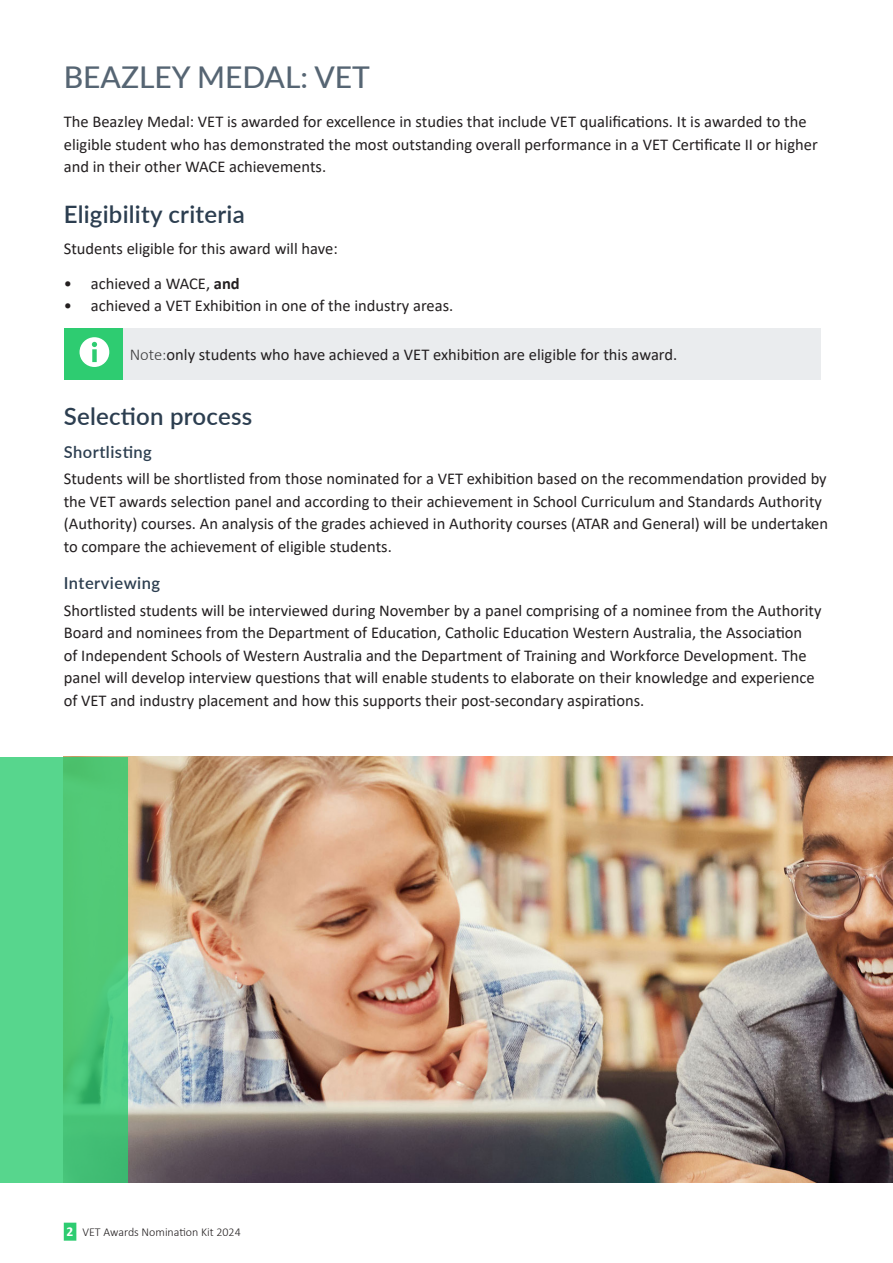
<style>
.page{position:relative;width:893px;height:1263px;background:#fff}
.page>*{position:absolute;margin:0;border:0;box-sizing:border-box;transform-origin:0 0}
.Heading_1{font:500 30px "Lato";color:#566573}
.Heading_2{font:600 24px "Lato";letter-spacing:.01em;color:#2c3e50}
.Body_text{font:16.5px/22.5px "Calibri";color:#231f20}
.Heading_3{font:600 16.5px "Lato";letter-spacing:.03em;color:#2c3e50}
.t1{font:300 12px "Calibri";color:#231f20}
.s1{font-weight:700}
.s2{font-weight:300;color:#3e3e3f}
.s3{font-weight:700;font-size:13.5px;color:#fff}
</style>
<div class="page">
<div style="left:64px;top:328px;width:59px;height:51px;background:#2ecc71"></div>
<div style="left:123px;top:328px;width:698px;height:51px;background:#eaecee"></div>
<svg style="left:80px;top:337px;width:29px;height:30px"></svg>
<img style="left:128px;top:757px;width:765px;height:426px">
<svg style="left:0;top:757px;width:128px;height:426px;background:#51ce81"></svg>
<div style="left:64px;top:1223px;width:12px;height:18px;background:#2ecc71"></div>
<h1 class="Heading_1" style="left:64px;top:55px;width:308px">BEAZLEY MEDAL: VET</h1>
<p class="Body_text" style="left:64px;top:110px;width:755px">The Beazley Medal: VET is awarded for excellence in studies that include VET qualifications. It is awarded to the eligible student who has demonstrated the most outstanding overall performance in a VET Certificate II or higher and in their other WACE achievements.</p>
<h2 class="Heading_2" style="left:64px;top:196px;width:182px">Eligibility criteria</h2>
<p class="Body_text" style="left:64px;top:236px;width:275px">Students eligible for this award will have:</p>
<p class="Body_text" style="left:64px;top:272px;width:177px">• achieved a WACE, <span class="s1">and</span></p>
<p class="Body_text" style="left:64px;top:294px;width:391px">• achieved a VET Exhibition in one of the industry areas.</p>
<p class="Body_text" style="left:130px;top:343px;width:549px"><span class="s2">Note:</span>only students who have achieved a VET exhibition are eligible for this award.</p>
<h2 class="Heading_2" style="left:64px;top:399px;width:190px">Selection process</h2>
<h3 class="Heading_3" style="left:64px;top:440px;width:90px">Shortlisting</h3>
<p class="Body_text" style="left:64px;top:467px;width:766px">Students will be shortlisted from those nominated for a VET exhibition based on the recommendation provided by the VET awards selection panel and according to their achievement in School Curriculum and Standards Authority (Authority) courses. An analysis of the grades achieved in Authority courses (ATAR and General) will be undertaken to compare the achievement of eligible students.</p>
<h3 class="Heading_3" style="left:64px;top:571px;width:98px">Interviewing</h3>
<p class="Body_text" style="left:64px;top:598px;width:759px">Shortlisted students will be interviewed during November by a panel comprising of a nominee from the Authority Board and nominees from the Department of Education, Catholic Education Western Australia, the Association<br>of Independent Schools of Western Australia and the Department of Training and Workforce Development. The panel will develop interview questions that will enable students to elaborate on their knowledge and experience of VET and industry placement and how this supports their post‐secondary aspirations.</p>
<p class="t1" style="left:66px;top:1225px;width:176px"><span class="s3">2</span> VET Awards Nomination Kit 2024</p>
</div>
